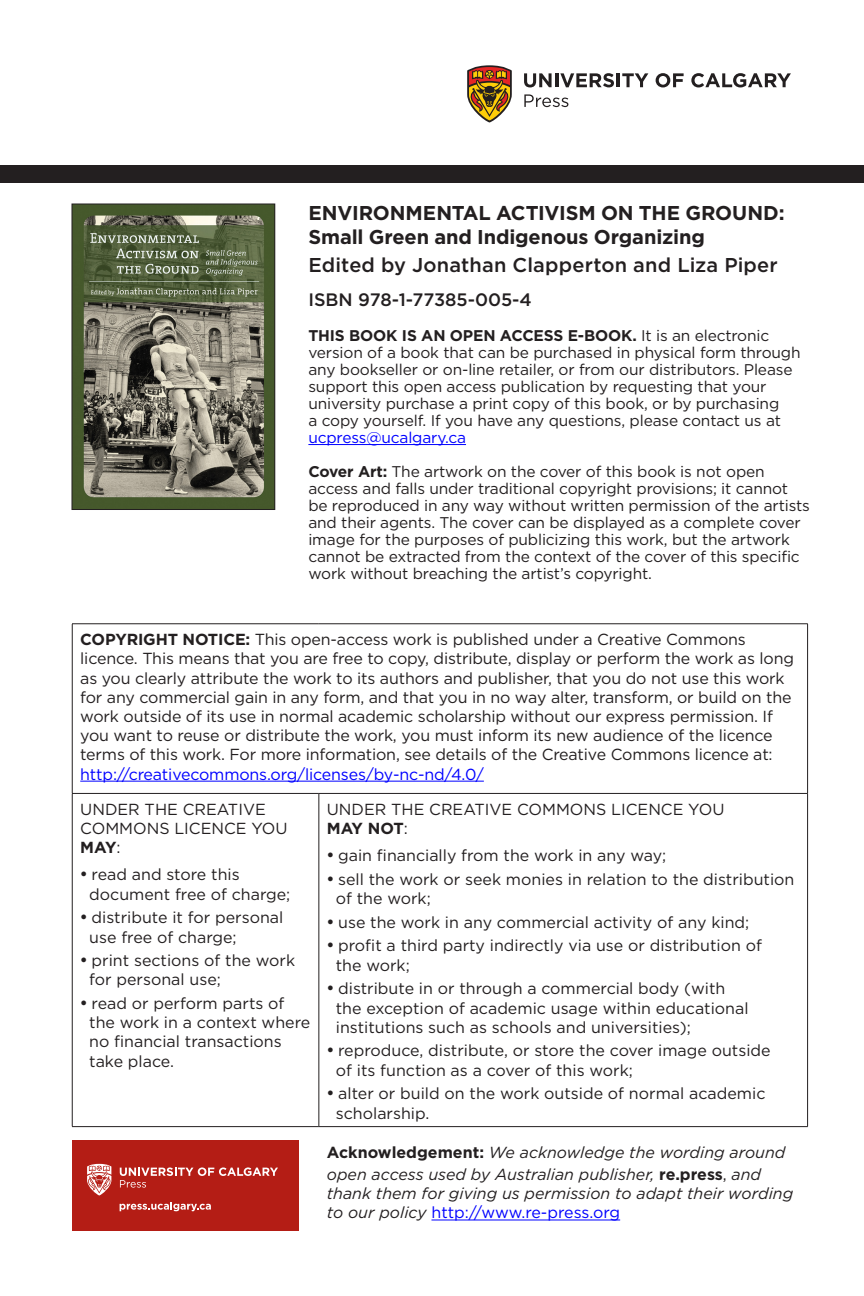
<style>
.page{position:relative;width:864px;height:1296px;background:#fff}
.page>*{position:absolute;margin:0;border:0;box-sizing:border-box;transform-origin:0 0}
.t1{font:700 20px/24px "Gotham";letter-spacing:-.01em;color:#231f20}
.t2{font:500 20px "Gotham";letter-spacing:.01em;color:#231f20}
.t3{font:500 18px "Gotham";color:#231f20}
.t4{font:16px/19.2px "Gotham";color:#231f20}
.t5{font:italic 16px/22px "Gotham";color:#231f20}
.t6{font:16px "Gotham";letter-spacing:-.01em;color:#00f}
.t7{font:15.6px/17px "Gotham";letter-spacing:-.01em;color:#231f20}
.s1{font-weight:700}
.s2{color:#00f}
.s3{font-weight:700;font-style:normal}
.s4{font-style:normal}
.s5{font-style:normal;color:#00f}
</style>
<div class="page">
<div style="left:72px;top:1140px;width:226px;height:91px;background:#b41d15"></div>
<img style="left:74px;top:206px;width:199px;height:302px">
<div style="left:72px;top:204px;width:203px;height:306px;border:1px solid #231f20"></div>
<hr style="left:308px;top:444px;width:158px;height:1px;background:#00f">
<hr style="left:72px;top:623px;width:247px;height:1px;background:#231f20">
<hr style="left:72px;top:624px;width:1px;height:169px;background:#231f20">
<hr style="left:319px;top:623px;width:489px;height:1px;background:#231f20">
<hr style="left:807px;top:624px;width:1px;height:169px;background:#231f20">
<hr style="left:72px;top:793px;width:247px;height:1px;background:#231f20">
<hr style="left:72px;top:794px;width:1px;height:332px;background:#231f20">
<hr style="left:319px;top:793px;width:489px;height:1px;background:#231f20">
<hr style="left:319px;top:794px;width:1px;height:332px;background:#231f20">
<hr style="left:807px;top:794px;width:1px;height:332px;background:#231f20">
<hr style="left:72px;top:1126px;width:247px;height:1px;background:#231f20">
<hr style="left:319px;top:1126px;width:489px;height:1px;background:#231f20">
<hr style="left:80px;top:781px;width:404px;height:1px;background:#00f">
<hr style="left:431px;top:1220px;width:189px;height:1px;background:#00f">
<svg style="left:524px;top:73px;width:28px;height:14px"></svg>
<hr style="left:555px;top:73px;width:3px;height:14px;background:#231f20">
<svg style="left:560px;top:73px;width:54px;height:14px"></svg>
<hr style="left:617px;top:73px;width:3px;height:14px;background:#231f20">
<svg style="left:622px;top:73px;width:26px;height:14px"></svg>
<svg style="left:656px;top:73px;width:28px;height:14px"></svg>
<svg style="left:691px;top:73px;width:100px;height:14px"></svg>
<svg style="left:524px;top:94px;width:44px;height:13px"></svg>
<svg style="left:467px;top:65px;width:45px;height:57px"></svg>
<div style="left:0;top:166px;width:864px;height:17px;background:#231f20"></div>
<svg style="left:120px;top:1167px;width:158px;height:21px"></svg>
<svg style="left:87px;top:1164px;width:24px;height:31px"></svg>
<svg style="left:120px;top:1202px;width:91px;height:9px"></svg>
<p class="t1" style="left:308px;top:201px;width:478px">ENVIRONMENTAL ACTIVISM ON THE GROUND:<br>Small Green and Indigenous Organizing</p>
<p class="t2" style="left:308px;top:252px;width:471px">Edited by Jonathan Clapperton and Liza Piper</p>
<p class="t3" style="left:308px;top:288px;width:225px">ISBN 978-1-77385-005-4</p>
<p class="t7" style="left:308px;top:327px;width:494px"><span class="s1">THIS BOOK IS AN OPEN ACCESS E-BOOK.</span> It is an electronic version of a book that can be purchased in physical form through any bookseller or on-line retailer, or from our distributors. Please support this open access publication by requesting that your university purchase a print copy of this book, or by purchasing<br>a copy yourself. If you have any questions, please contact us at</p>
<p class="t7" style="left:308px;top:420px;width:458px;line-height:34px"><span class="s2">ucpress@ucalgary.ca<br></span><span class="s1">Cover Art:</span> The artwork on the cover of this book is not open</p>
<p class="t7" style="left:308px;top:480px;width:503px">access and falls under traditional copyright provisions; it cannot be reproduced in any way without written permission of the artists and their agents. The cover can be displayed as a complete cover image for the purposes of publicizing this work, but the artwork cannot be extracted from the context of the cover of this specific work without breaching the artist’s copyright.</p>
<p class="t4" style="left:80px;top:630px;width:715px"><span class="s1">COPYRIGHT NOTICE:</span> This open-access work is published under a Creative Commons licence. This means that you are free to copy, distribute, display or perform the work as long as you clearly attribute the work to its authors and publisher, that you do not use this work for any commercial gain in any form, and that you in no way alter, transform, or build on the work outside of its use in normal academic scholarship without our express permission. If you want to reuse or distribute the work, you must inform its new audience of the licence terms of this work. For more information, see details of the Creative Commons licence at:</p>
<p class="t6" style="left:80px;top:764px;width:405px">http://creativecommons.org/licenses/by-nc-nd/4.0/</p>
<p class="t4" style="left:80px;top:799px;width:209px">UNDER THE CREATIVE<br>COMMONS LICENCE YOU<br><span class="s1">MAY</span>:</p>
<p class="t4" style="left:89px;top:865px;width:203px;text-indent:-9px">• read and store this document free of charge;</p>
<p class="t4" style="left:89px;top:908px;width:196px;text-indent:-9px">• distribute it for personal use free of charge;</p>
<p class="t4" style="left:89px;top:951px;width:207px;text-indent:-9px">• print sections of the work for personal use;</p>
<p class="t4" style="left:89px;top:993px;width:223px;text-indent:-9px">• read or perform parts of the work in a context where no financial transactions take place.</p>
<p class="t4" style="left:327px;top:799px;width:399px">UNDER THE CREATIVE COMMONS LICENCE YOU<br><span class="s1">MAY NOT</span>:</p>
<p class="t4" style="left:327px;top:846px;width:341px">• gain financially from the work in any way;</p>
<p class="t4" style="left:336px;top:869px;width:460px;text-indent:-9px">• sell the work or seek monies in relation to the distribution of the work;</p>
<p class="t4" style="left:327px;top:912px;width:424px">• use the work in any commercial activity of any kind;</p>
<p class="t4" style="left:336px;top:936px;width:428px;text-indent:-9px">• profit a third party indirectly via use or distribution of the work;</p>
<p class="t4" style="left:336px;top:979px;width:414px;text-indent:-9px">• distribute in or through a commercial body (with the exception of academic usage within educational institutions such as schools and universities);</p>
<p class="t4" style="left:336px;top:1041px;width:436px;text-indent:-9px">• reproduce, distribute, or store the cover image outside of its function as a cover of this work;</p>
<p class="t4" style="left:336px;top:1084px;width:431px;text-indent:-9px">• alter or build on the work outside of normal academic scholarship.</p>
<p class="t5" style="left:327px;top:1141px;width:460px"><span class="s3">Acknowledgement:</span> We acknowledge the wording around open access used by Australian publisher, <span class="s3">re.press</span><span class="s4">,</span> and</p>
<p class="t5" style="left:327px;top:1184px;width:468px;line-height:19.2px">thank them for giving us permission to adapt their wording to our policy <span class="s5">http://www.re-press.org</span></p>
</div>
